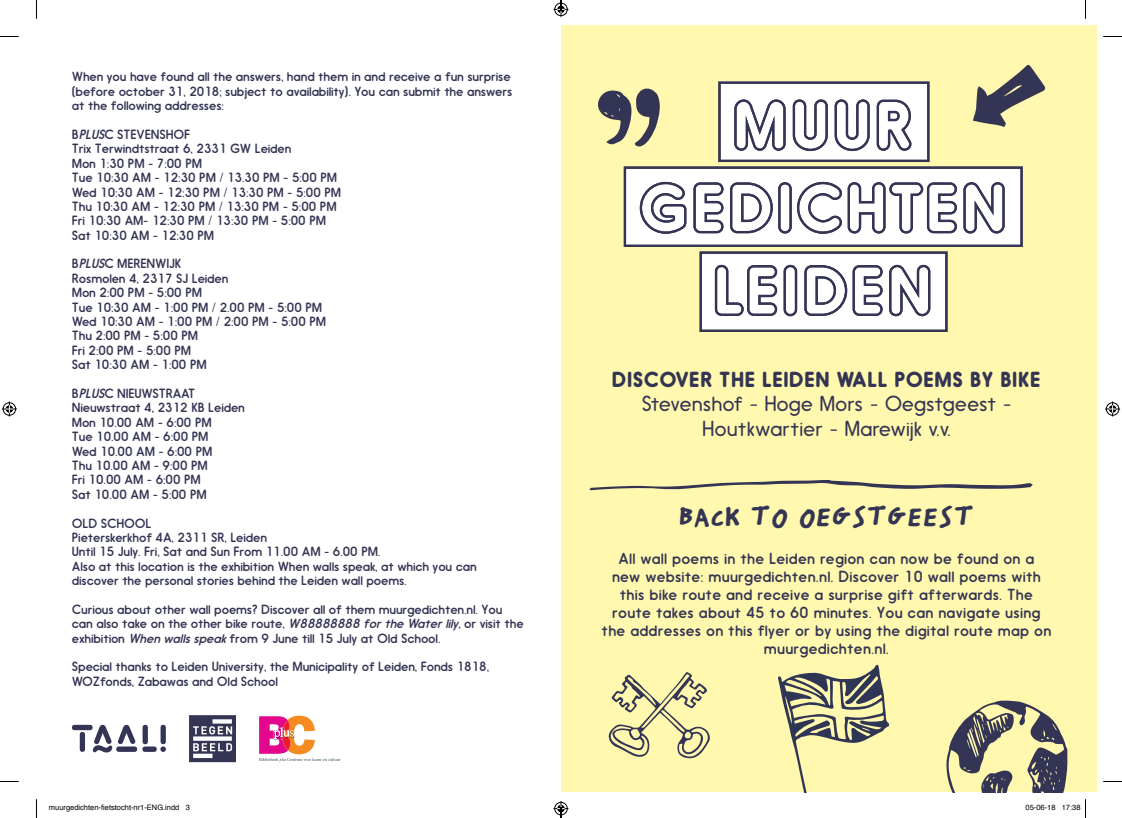
<style>
.page{position:relative;width:1122px;height:818px;background:#fff}
.page>*{position:absolute;margin:0;border:0;box-sizing:border-box;transform-origin:0 0}
.t1{font:32.5px "Robins Tam Handwritten Pro";letter-spacing:.025em;color:#343554}
.t2{font:300 20.38px/24.4px "Hiruko Pro";letter-spacing:.02em;color:#343554;text-align:center}
.t3{font:700 20.38px "Hiruko Pro";letter-spacing:.025em;color:#343554}
.t4{font:15px/18px "Hiruko Pro";letter-spacing:.025em;color:#343554;text-align:center}
.t5{font:12.5px/14.4px "Hiruko Pro";color:#343554}
.t6{font:7.5px "Helvetica";color:#000}
.s1{font-style:italic}
</style>
<div class="page">
<div style="left:561px;top:26px;width:535px;height:765px;background:#fff8ae"></div>
<svg style="left:598px;top:64px;width:448px;height:268px"></svg>
<svg style="left:589px;top:480px;width:443px;height:10px"></svg>
<svg style="left:608px;top:672px;width:102px;height:86px"></svg>
<svg style="left:946px;top:700px;width:121px;height:91px"></svg>
<svg style="left:118px;top:724px;width:17px;height:19px"></svg>
<div style="left:143px;top:724px;width:5px;height:19px;background:#343554;border-radius:3px"></div>
<div style="left:80px;top:731px;width:5px;height:20px;background:#343554;border-radius:3px"></div>
<div style="left:161px;top:724px;width:5px;height:19px;background:#343554;border-radius:3px"></div>
<svg style="left:93px;top:724px;width:19px;height:28px"></svg>
<div style="left:116px;top:746px;width:21px;height:5px;background:#343554;border-radius:3px"></div>
<div style="left:72px;top:724px;width:21px;height:5px;background:#343554;border-radius:3px"></div>
<div style="left:142px;top:746px;width:15px;height:5px;background:#343554;border-radius:3px"></div>
<svg style="left:160px;top:746px;width:6px;height:5px"></svg>
<svg style="left:189px;top:715px;width:47px;height:46px"></svg>
<svg style="left:259px;top:715px;width:81px;height:46px"></svg>
<svg style="left:778px;top:665px;width:111px;height:126px"></svg>
<svg style="left:0;top:36px;width:19px;height:1px"></svg>
<svg style="left:1103px;top:36px;width:19px;height:1px"></svg>
<svg style="left:36px;top:0;width:1px;height:19px"></svg>
<svg style="left:36px;top:799px;width:1px;height:18px"></svg>
<svg style="left:1085px;top:0;width:1px;height:19px"></svg>
<svg style="left:2px;top:401px;width:15px;height:15px"></svg>
<svg style="left:1105px;top:401px;width:15px;height:15px"></svg>
<svg style="left:1085px;top:799px;width:1px;height:18px"></svg>
<svg style="left:553px;top:0;width:15px;height:17px"></svg>
<svg style="left:553px;top:801px;width:15px;height:16px"></svg>
<p class="t5" style="left:72px;top:70px;width:442px">When you have found all the answers, hand them in and receive a fun surprise (before october 31, 2018; subject to availability). You can submit the answers at the following addresses:</p>
<p class="t5" style="left:72px;top:127px;width:271px">B<span class="s1">PLUS</span>C STEVENSHOF<br>Trix Terwindtstraat 6, 2331 GW Leiden<br>Mon 1:30 PM - 7:00 PM<br>Tue 10:30 AM - 12:30 PM / 13.30 PM - 5:00 PM<br>Wed 10:30 AM - 12:30 PM / 13:30 PM - 5:00 PM<br>Thu 10:30 AM - 12:30 PM / 13:30 PM - 5:00 PM<br>Fri 10:30 AM- 12:30 PM / 13:30 PM - 5:00 PM<br>Sat 10:30 AM - 12:30 PM</p>
<p class="t5" style="left:72px;top:256px;width:256px">B<span class="s1">PLUS</span>C MERENWIJK<br>Rosmolen 4, 2317 SJ Leiden<br>Mon 2:00 PM - 5:00 PM<br>Tue 10:30 AM - 1:00 PM / 2.00 PM - 5:00 PM<br>Wed 10:30 AM - 1:00 PM / 2:00 PM - 5:00 PM<br>Thu 2:00 PM - 5:00 PM<br>Fri 2:00 PM - 5:00 PM<br>Sat 10:30 AM - 1:00 PM</p>
<p class="t5" style="left:72px;top:386px;width:174px">B<span class="s1">PLUS</span>C NIEUWSTRAAT<br>Nieuwstraat 4, 2312 KB Leiden<br>Mon 10.00 AM - 6:00 PM<br>Tue 10.00 AM - 6:00 PM<br>Wed 10.00 AM - 6:00 PM<br>Thu 10.00 AM - 9:00 PM<br>Fri 10.00 AM - 6:00 PM<br>Sat 10.00 AM - 5:00 PM</p>
<p class="t5" style="left:72px;top:515px;width:406px">OLD SCHOOL<br>Pieterskerkhof 4A, 2311 SR, Leiden<br>Until 15 July. Fri, Sat and Sun From 11.00 AM - 6.00 PM.<br>Also at this location is the exhibition When walls speak, at which you can discover the personal stories behind the Leiden wall poems.</p>
<p class="t5" style="left:72px;top:601px;width:453px">Curious about other wall poems? Discover all of them muurgedichten.nl. You can also take on the other bike route, <span class="s1">W88888888 for the Water lily</span>, or visit the exhibition <span class="s1">When walls speak</span> from 9 June till 15 July at Old School.</p>
<p class="t5" style="left:72px;top:659px;width:418px">Special thanks to Leiden University, the Municipality of Leiden, Fonds 1818,<br>WOZfonds, Zabawas and Old School</p>
<h2 class="t3" style="left:612px;top:367px;width:430px">DISCOVER THE LEIDEN WALL POEMS BY BIKE</h2>
<h2 class="t2" style="left:642px;top:392px;width:371px">Stevenshof - Hoge Mors - Oegstgeest -<br>Houtkwartier - Marewijk v.v.</h2>
<h1 class="t1" style="left:679px;top:501px;width:296px">BACK TO OEGSTGEEST</h1>
<p class="t4" style="left:601px;top:549px;width:451px">All wall poems in the Leiden region can now be found on a<br>new website: muurgedichten.nl. Discover 10 wall poems with this bike route and receive a surprise gift afterwards. The route takes about 45 to 60 minutes. You can navigate using the addresses on this flyer or by using the digital route map on muurgedichten.nl.</p>
<p class="t6" style="left:49px;top:801px;width:142px">muurgedichten-fietstocht-nr1-ENG.indd 3</p>
<p class="t6" style="left:1025px;top:801px;width:57px">05-06-18 17:38</p>
</div>
